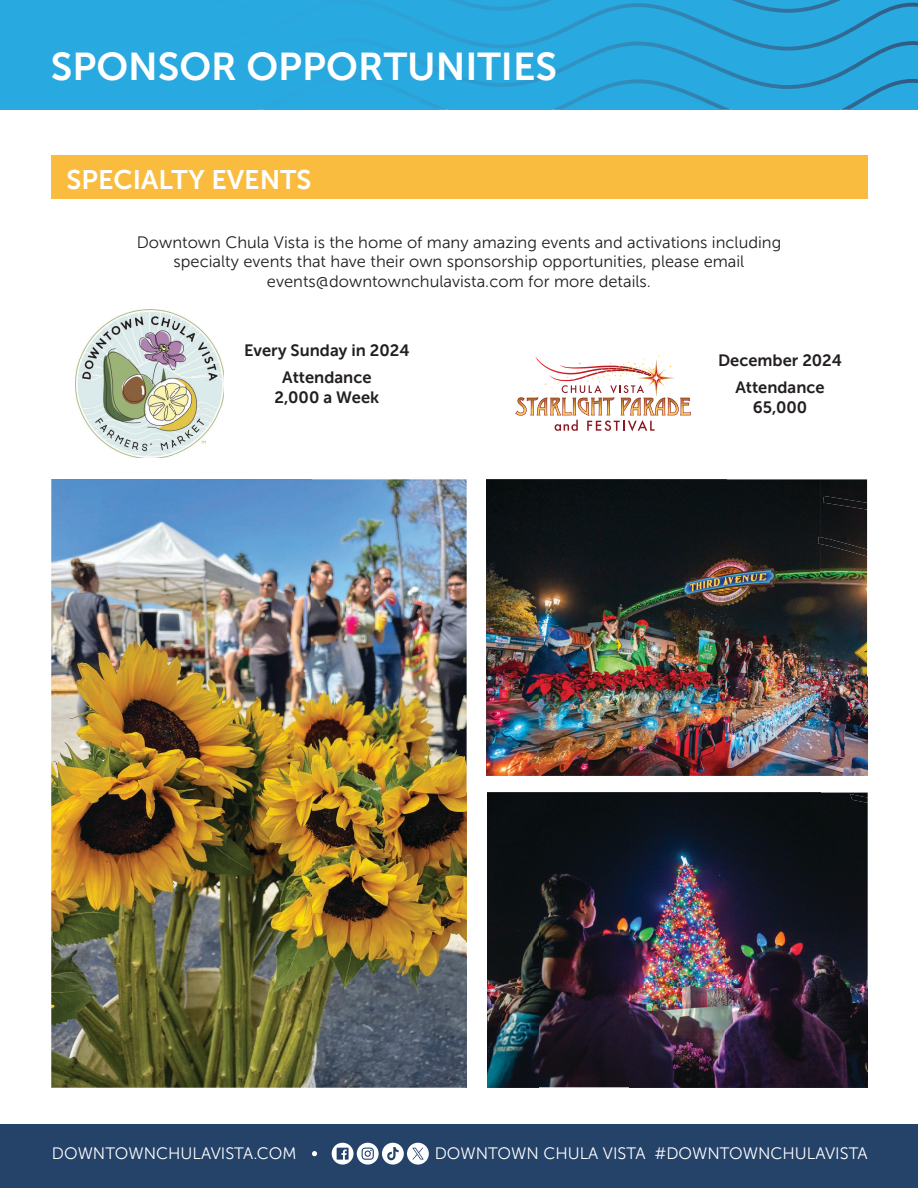
<style>
.page{position:relative;width:918px;height:1188px;background:#fff}
.page>*{position:absolute;margin:0;border:0;box-sizing:border-box;transform-origin:0 0}
.t1{font:39px "Museo Sans 700";color:#fff}
.t2{font:27px "Museo Sans 700";color:#fff}
.t3{font:16.5px/19.8px "Museo Sans 300";color:#231f20;text-align:center}
.t4{font:16.5px/27px "Museo Sans 700";color:#231f20;text-align:center}
.t5{font:16.5px "Museo Sans 300";color:#fff}
</style>
<div class="page">
<div style="left:0;top:0;width:918px;height:110px;background:#28a9e0"></div>
<svg style="left:257px;top:0;width:661px;height:110px"></svg>
<div style="left:0;top:1124px;width:918px;height:64px;background:#254269"></div>
<svg style="left:332px;top:1143px;width:97px;height:22px"></svg>
<svg style="left:312px;top:1151px;width:5px;height:5px"></svg>
<div style="left:51px;top:156px;width:816px;height:43px;background:#f9bc3e"></div>
<img style="left:76px;top:310px;width:148px;height:148px">
<svg style="left:515px;top:356px;width:176px;height:75px"></svg>
<img style="left:538px;top:479px;width:330px;height:296px">
<img style="left:867px;top:503px;width:1px;height:63px">
<img style="left:818px;top:496px;width:49px;height:60px">
<img style="left:538px;top:793px;width:330px;height:196px">
<img style="left:538px;top:989px;width:330px;height:98px">
<img style="left:487px;top:1087px;width:48px;height:1px">
<img style="left:850px;top:794px;width:18px;height:9px">
<img style="left:52px;top:479px;width:486px;height:608px">
<h1 class="t1" style="left:51px;top:45px;width:508px">SPONSOR OPPORTUNITIES</h1>
<h2 class="t2" style="left:67px;top:164px;width:246px">SPECIALTY EVENTS</h2>
<p class="t3" style="left:137px;top:232px;width:646px">Downtown Chula Vista is the home of many amazing events and activations including specialty events that have their own sponsorship opportunities, please email events@downtownchulavista.com for more details.</p>
<p class="t4" style="left:244px;top:337px;width:167px">Every Sunday in 2024<br>Attendance</p>
<p class="t4" style="left:274px;top:384px;width:106px">2,000 a Week</p>
<p class="t4" style="left:718px;top:347px;width:125px">December 2024<br>Attendance</p>
<p class="t4" style="left:753px;top:393px;width:56px">65,000</p>
<p class="t5" style="left:52px;top:1144px;width:246px">DOWNTOWNCHULAVISTA.COM</p>
<p class="t5" style="left:435px;top:1144px;width:435px">DOWNTOWN CHULA VISTA #DOWNTOWNCHULAVISTA</p>
</div>
